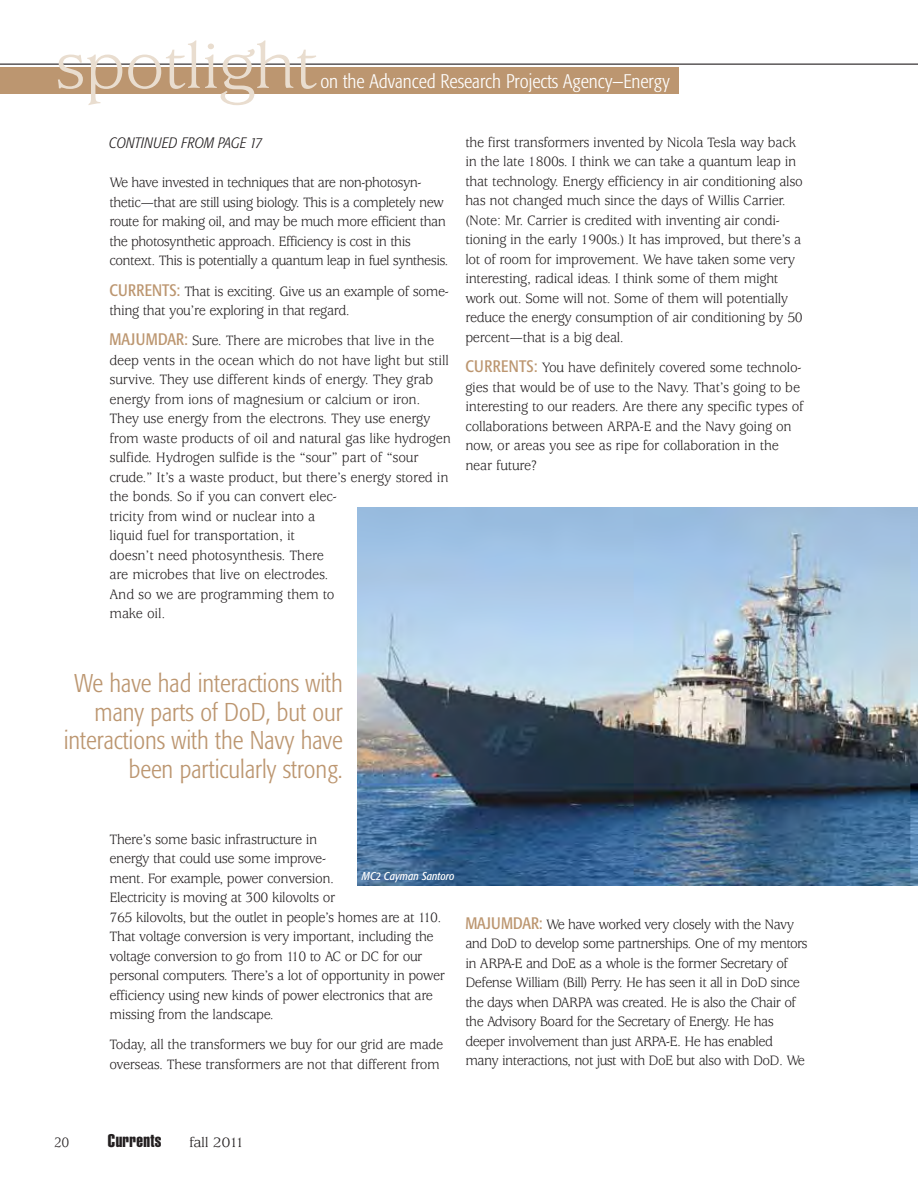
<style>
.page{position:relative;width:918px;height:1188px;background:#fff}
.page>*{position:absolute;margin:0;border:0;box-sizing:border-box;transform-origin:0 0}
.t1{font:69px "Usherwood";letter-spacing:-.03em;color:#e9ddcf;scale:1.1 1}
.t2{font:300 condensed 25.5px/28.5px "Formata";color:#bc9670;text-align:right}
.t3{font:300 condensed 19.5px "Formata";color:#fff}
.t4{font:18px "Helvetica Extra Compressed";letter-spacing:.02em;color:#231f20;scale:1.1 1}
.t5{font:15px/19.5px "Usherwood";letter-spacing:-.03em;color:#231f20;scale:.95 1}
.t6{font:15px/19.5px "Usherwood";letter-spacing:-.01em;color:#231f20;scale:.95 1}
.t7{font:italic 300 condensed 15px "Formata";color:#231f20}
.t8{font:15px "Usherwood";letter-spacing:-.03em;color:#231f20;scale:1.1 1}
.t9{font:italic condensed 11.25px "Formata";color:#fff}
.s1{font-family:"Formata";font-stretch:condensed;font-size:16.5px;color:#bc9670}
</style>
<div class="page">
<hr style="left:0;top:64px;width:918px;height:1px;background:#231f20">
<div style="left:0;top:67px;width:678px;height:27px;background:#bc9670"></div>
<img style="left:358px;top:508px;width:560px;height:378px">
<h1 class="t1" style="left:54px;top:40px;width:242px">spotlight</h1>
<h3 class="t3" style="left:320px;top:73px;width:351px">on the Advanced Research Projects Agency—Energy</h3>
<p class="t7" style="left:109px;top:136px;width:155px">CONTINUED FROM PAGE 17</p>
<p class="t5" style="left:110px;top:174px;width:358px">We have invested in techniques that are non-photosyn&shy;thetic—that are still using biology. This is a completely new route for making oil, and may be much more efficient than the photosynthetic approach. Efficiency is cost in this context. This is potentially a quantum leap in fuel synthesis.</p>
<p class="t5" style="left:109px;top:283px;width:359px"><span class="s1">CURRENTS:</span> That is exciting. Give us an example of some&shy;thing that you’re exploring in that regard.</p>
<p class="t6" style="left:110px;top:332px;width:361px"><span class="s1">MAJUMDAR:</span> Sure. There are microbes that live in the deep vents in the ocean which do not have light but still survive. They use different kinds of energy. They grab energy from ions of magnesium or calcium or iron.<br>They use energy from the electrons. They use energy from waste products of oil and natural gas like hydrogen sulfide. Hydrogen sulfide is the “sour” part of “sour crude.” It’s a waste product, but there’s energy stored in the bonds. So if you can convert elec-<br>tricity from wind or nuclear into a<br>liquid fuel for transportation, it<br>doesn’t need photosynthesis. There<br>are microbes that live on electrodes.<br>And so we are programming them to<br>make oil.</p>
<p class="t5" style="left:465px;top:134px;width:357px">the first transformers invented by Nicola Tesla way back in the late 1800s. I think we can take a quantum leap in that technology. Energy efficiency in air conditioning also has not changed much since the days of Willis Carrier. (Note: Mr. Carrier is credited with inventing air condi&shy;tioning in the early 1900s.) It has improved, but there’s a lot of room for improvement. We have taken some very interesting, radical ideas. I think some of them might work out. Some will not. Some of them will potentially reduce the energy consumption of air conditioning by 50 percent—that is a big deal.</p>
<p class="t5" style="left:465px;top:359px;width:358px"><span class="s1">CURRENTS:</span> You have definitely covered some technolo&shy;gies that would be of use to the Navy. That’s going to be interesting to our readers. Are there any specific types of collaborations between ARPA-E and the Navy going on now, or areas you see as ripe for collaboration in the near future?</p>
<h2 class="t2" style="left:64px;top:671px;width:280px">We have had interactions with many parts of DoD, but our interactions with the Navy have been particularly strong.</h2>
<p class="t5" style="left:110px;top:831px;width:355px">There’s some basic infrastructure in<br>energy that could use some improve-<br>ment. For example, power conversion.<br>Electricity is moving at 300 kilovolts or<br>765 kilovolts, but the outlet in people’s homes are at 110.<br>That voltage conversion is very important, including the voltage conversion to go from 110 to AC or DC for our personal computers. There’s a lot of opportunity in power efficiency using new kinds of power electronics that are missing from the landscape.</p>
<p class="t5" style="left:110px;top:1036px;width:353px">Today, all the transformers we buy for our grid are made overseas. These transformers are not that different from</p>
<p class="t9" style="left:362px;top:872px;width:94px">MC2 Cayman Santoro</p>
<p class="t5" style="left:465px;top:916px;width:362px"><span class="s1">MAJUMDAR:</span> We have worked very closely with the Navy and DoD to develop some partnerships. One of my mentors in ARPA-E and DoE as a whole is the former Secretary of Defense William (Bill) Perry. He has seen it all in DoD since the days when DARPA was created. He is also the Chair of the Advisory Board for the Secretary of Energy. He has deeper involvement than just ARPA-E. He has enabled many interactions, not just with DoE but also with DoD. We</p>
<p class="t5" style="left:54px;top:1134px;width:18px">20</p>
<p class="t4" style="left:108px;top:1134px;width:50px">Currents</p>
<p class="t8" style="left:189px;top:1137px;width:52px">fall 2011</p>
</div>
